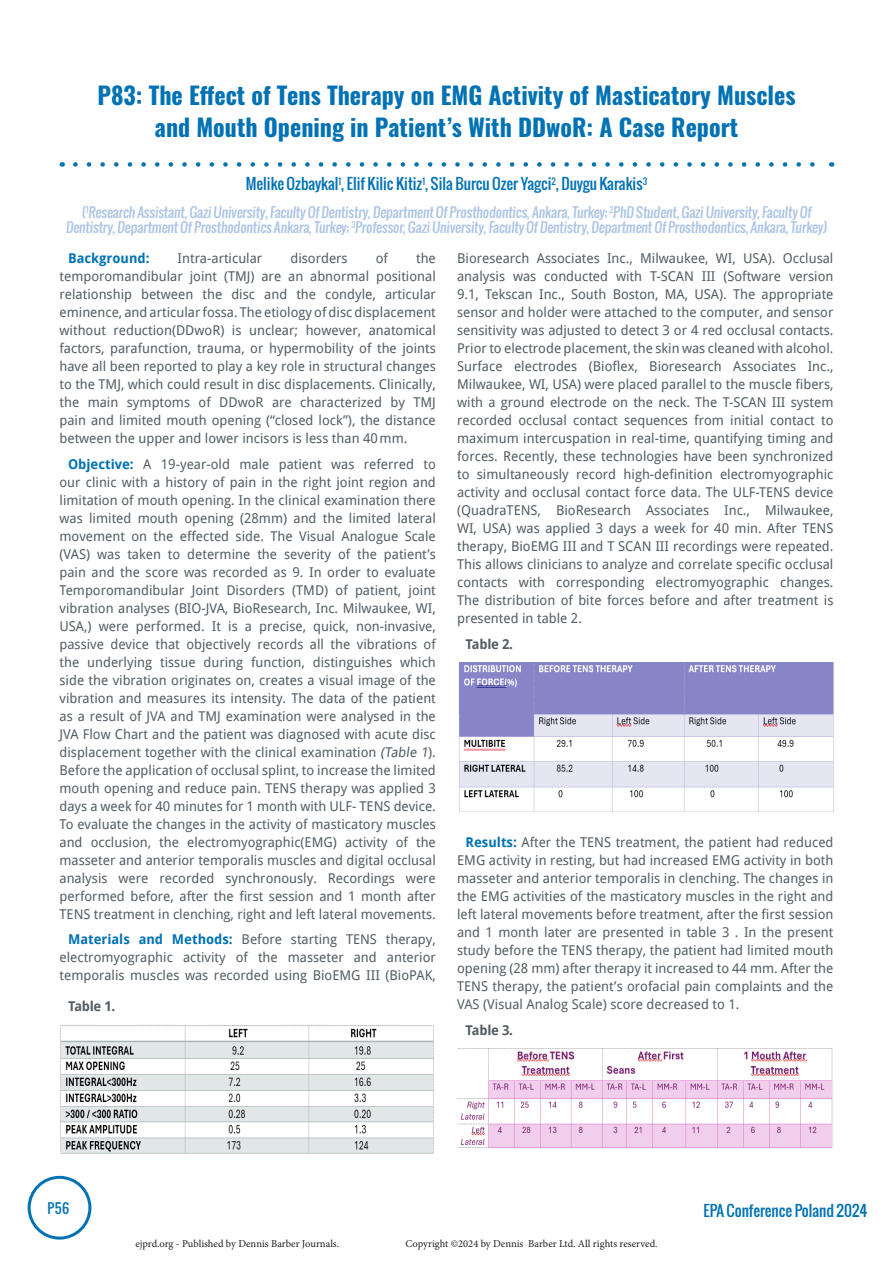
<style>
.page{position:relative;width:893px;height:1263px;background:#fff}
.page>*{position:absolute;margin:0;border:0;box-sizing:border-box;transform-origin:0 0}
.t1{font:700 24px/31.5px "Oswald";color:#0072b4;text-align:center}
.Email_affiliation{font:15px "Oswald";color:#0072b4}
.sub_heading{font:13.5px/18px "Droid Sans";color:#535e64;text-align:justify}
.Email_affiliation-2{font:13.5px/15px "Oswald";color:#adc4e5;text-align:center}
.sub_heading-2{font:700 13.5px "Droid Sans";letter-spacing:-.02em;color:#535e64}
.sub_heading-3{font:700 13.5px "Droid Sans";color:#0072b4}
.t2{font:13.5px "Oswald";color:#0072b4}
.t3{font:10.5px "Minion Pro";color:#231f20}
.s1{font-weight:700;color:#0072b4}
</style>
<div class="page">
<div style="left:28px;top:1176px;width:63px;height:63px;border:3px solid #0072b4;border-radius:50%"></div>
<svg style="left:75px;top:162px;width:740px;height:5px"></svg>
<img style="left:60px;top:1025px;width:374px;height:129px">
<img style="left:457px;top:1049px;width:376px;height:98px">
<img style="left:459px;top:662px;width:374px;height:149px">
<h1 class="t1" style="left:97px;top:81px;width:700px">P83: The Effect of Tens Therapy on EMG Activity of Masticatory Muscles and Mouth Opening in Patient’s With DDwoR: A Case Report</h1>
<p class="Email_affiliation" style="left:246px;top:172px;width:403px">Melike Ozbaykal<sup>1</sup>, Elif Kilic Kitiz<sup>1</sup>, Sila Burcu Ozer Yagci<sup>2</sup>, Duygu Karakis<sup>3</sup></p>
<p class="Email_affiliation-2" style="left:66px;top:204px;width:765px">(<sup>1</sup>Research Assistant,GaziUniversity,Faculty Of Dentistry,Department Of Prosthodontics,Ankara,Turkey;<sup>2</sup>PhD Student,GaziUniversity,Faculty Of<br>Dentistry,Department Of Prosthodontics Ankara,Turkey;<sup>3</sup>Professor,GaziUniversity,Faculty Of Dentistry,Department Of Prosthodontics,Ankara,Turkey)</p>
<p class="sub_heading-3" style="left:68px;top:249px;width:83px">Background:</p>
<p class="sub_heading" style="left:178px;top:249px;width:86px">Intra-articular</p>
<p class="sub_heading" style="left:290px;top:249px;width:59px">disorders</p>
<p class="sub_heading" style="left:376px;top:249px;width:14px">of</p>
<p class="sub_heading" style="left:457px;top:249px;width:378px">Bioresearch Associates Inc., Milwaukee, WI, USA). Occlusal analysis was conducted with T-SCAN III (Software version 9.1, Tekscan Inc., South Boston, MA, USA). The appropriate sensor and holder were attached to the computer, and sensor sensitivity was adjusted to detect 3 or 4 red occlusal contacts.<br>Prior to electrode placement, the skin was cleaned with alcohol.<br>Surface electrodes (Bioflex, Bioresearch Associates Inc., Milwaukee, WI, USA) were placed parallel to the muscle fibers, with a ground electrode on the neck. The T-SCAN III system recorded occlusal contact sequences from initial contact to maximum intercuspation in real-time, quantifying timing and forces. Recently, these technologies have been synchronized to simultaneously record high-definition electromyographic activity and occlusal contact force data. The ULF-TENS device (QuadraTENS, BioResearch Associates Inc., Milwaukee, WI, USA) was applied 3 days a week for 40 min. After TENS therapy, BioEMG III and T SCAN III recordings were repeated.<br>This allows clinicians to analyze and correlate specific occlusal contacts with corresponding electromyographic changes.<br>The distribution of bite forces before and after treatment is presented in table 2.</p>
<p class="sub_heading" style="left:60px;top:249px;width:378px;text-indent:357px">the temporomandibular joint (TMJ) are an abnormal positional relationship between the disc and the condyle, articular eminence, and articular fossa. The etiology of disc displacement without reduction(DDwoR) is unclear; however, anatomical factors, parafunction, trauma, or hypermobility of the joints have all been reported to play a key role in structural changes to the TMJ, which could result in disc displacements. Clinically, the main symptoms of DDwoR are characterized by TMJ pain and limited mouth opening (“closed lock”), the distance between the upper and lower incisors is less than 40mm.</p>
<p class="sub_heading" style="left:60px;top:454px;width:378px;text-indent:9px"><span class="s1">Objective:</span> A 19-year-old male patient was referred to our clinic with a history of pain in the right joint region and limitation of mouth opening. In the clinical examination there was limited mouth opening (28mm) and the limited lateral movement on the effected side. The Visual Analogue Scale (VAS) was taken to determine the severity of the patient’s pain and the score was recorded as 9. In order to evaluate Temporomandibular Joint Disorders (TMD) of patient, joint vibration analyses (BIO-JVA, BioResearch, Inc. Milwaukee, WI, USA,) were performed. It is a precise, quick, non-invasive, passive device that objectively records all the vibrations of the underlying tissue during function, distinguishes which side the vibration originates on, creates a visual image of the vibration and measures its intensity. The data of the patient as a result of JVA and TMJ examination were analysed in the JVA Flow Chart and the patient was diagnosed with acute disc displacement together with the clinical examination (Table 1).<br>Before the application of occlusal splint, to increase the limited mouth opening and reduce pain. TENS therapy was applied 3 days a week for 40 minutes for 1 month with ULF- TENS device.<br>To evaluate the changes in the activity of masticatory muscles and occlusion, the electromyographic(EMG) activity of the masseter and anterior temporalis muscles and digital occlusal analysis were recorded synchronously. Recordings were performed before, after the first session and 1 month after TENS treatment in clenching, right and left lateral movements.</p>
<p class="sub_heading" style="left:60px;top:930px;width:378px;text-indent:9px"><span class="s1">Materials and Methods:</span> Before starting TENS therapy, electromyographic activity of the masseter and anterior temporalis muscles was recorded using BioEMG III (BioPAK,</p>
<p class="sub_heading-2" style="left:466px;top:634px;width:49px">Table 2.</p>
<p class="sub_heading" style="left:457px;top:832px;width:378px;text-indent:9px"><span class="s1">Results:</span> After the TENS treatment, the patient had reduced EMG activity in resting, but had increased EMG activity in both masseter and anterior temporalis in clenching. The changes in the EMG activities of the masticatory muscles in the right and left lateral movements before treatment, after the first session and 1 month later are presented in table 3 . In the present study before the TENS therapy, the patient had limited mouth opening (28 mm) after therapy it increased to 44 mm. After the TENS therapy, the patient’s orofacial pain complaints and the</p>
<p class="sub_heading-2" style="left:68px;top:996px;width:49px">Table 1.</p>
<p class="sub_heading" style="left:457px;top:994px;width:284px">VAS (Visual Analog Scale) score decreased to 1.</p>
<p class="sub_heading-2" style="left:466px;top:1021px;width:49px">Table 3.</p>
<p class="t2" style="left:48px;top:1198px;width:23px">P56</p>
<p class="Email_affiliation" style="left:703px;top:1199px;width:165px">EPA Conference Poland 2024</p>
<p class="t3" style="left:135px;top:1237px;width:205px">ejprd.org - Published by Dennis Barber Journals.</p>
<p class="t3" style="left:405px;top:1237px;width:254px">Copyright ©2024 by Dennis Barber Ltd. All rights reserved.</p>
</div>
